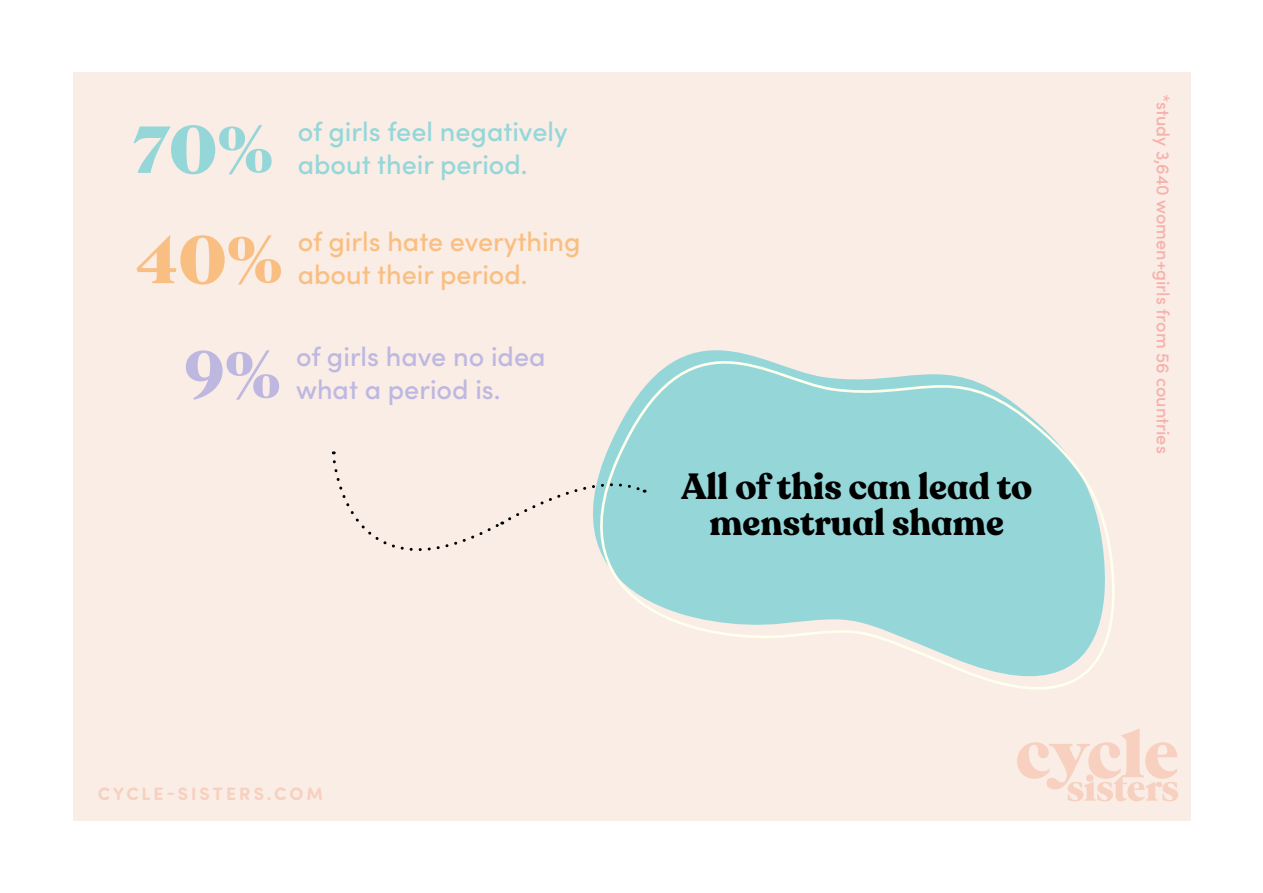
<style>
.page{position:relative;width:1263px;height:893px;background:#fff}
.page>*{position:absolute;margin:0;border:0;box-sizing:border-box;transform-origin:0 0}
.t1{font:67.35px "Grouch IT Cby BT";color:#95d7d9}
.t2{font:67.35px "Grouch IT Cby BT";color:#f9bf82}
.t3{font:67.35px "Grouch IT Cby BT";color:#beb8e1}
.t4{font:700 36px/36px "Recoleta Alt";color:#000;text-align:center}
.t5{font:500 27px/33px "Sofia Pro";color:#95d7d9}
.t6{font:500 27px/33px "Sofia Pro";color:#f9bf82}
.t7{font:500 27px/33px "Sofia Pro";color:#beb8e1}
.t8{font:500 18px "Sofia Pro";color:#f7b0ac}
.t9{font:700 18px "Sofia Pro Soft";letter-spacing:.17em;color:#f7d0bf}
</style>
<div class="page">
<div style="left:74px;top:72px;width:1117px;height:749px;background:#f9ede6"></div>
<svg style="left:607px;top:350px;width:508px;height:339px"></svg>
<svg style="left:331px;top:451px;width:314px;height:145px"></svg>
<svg style="left:1017px;top:729px;width:161px;height:72px"></svg>
<h1 class="t1" style="left:132px;top:108px;width:143px">70%</h1>
<p class="t5" style="left:298px;top:113px;width:272px">of girls feel negatively about their period.</p>
<h1 class="t2" style="left:136px;top:218px;width:149px">40%</h1>
<p class="t6" style="left:298px;top:223px;width:284px">of girls hate everything about their period.</p>
<h1 class="t3" style="left:184px;top:333px;width:98px">9%</h1>
<p class="t7" style="left:296px;top:338px;width:251px">of girls have no idea what a period is.</p>
<p class="t9" style="left:98px;top:781px;width:227px">CYCLE-SISTERS.COM</p>
<h2 class="t4" style="left:681px;top:469px;width:353px">All of this can lead to menstrual shame</h2>
<p class="t8" style="left:1176px;top:94px;width:361px;rotate:90deg">*study 3,640 women+girls from 56 countries</p>
</div>
